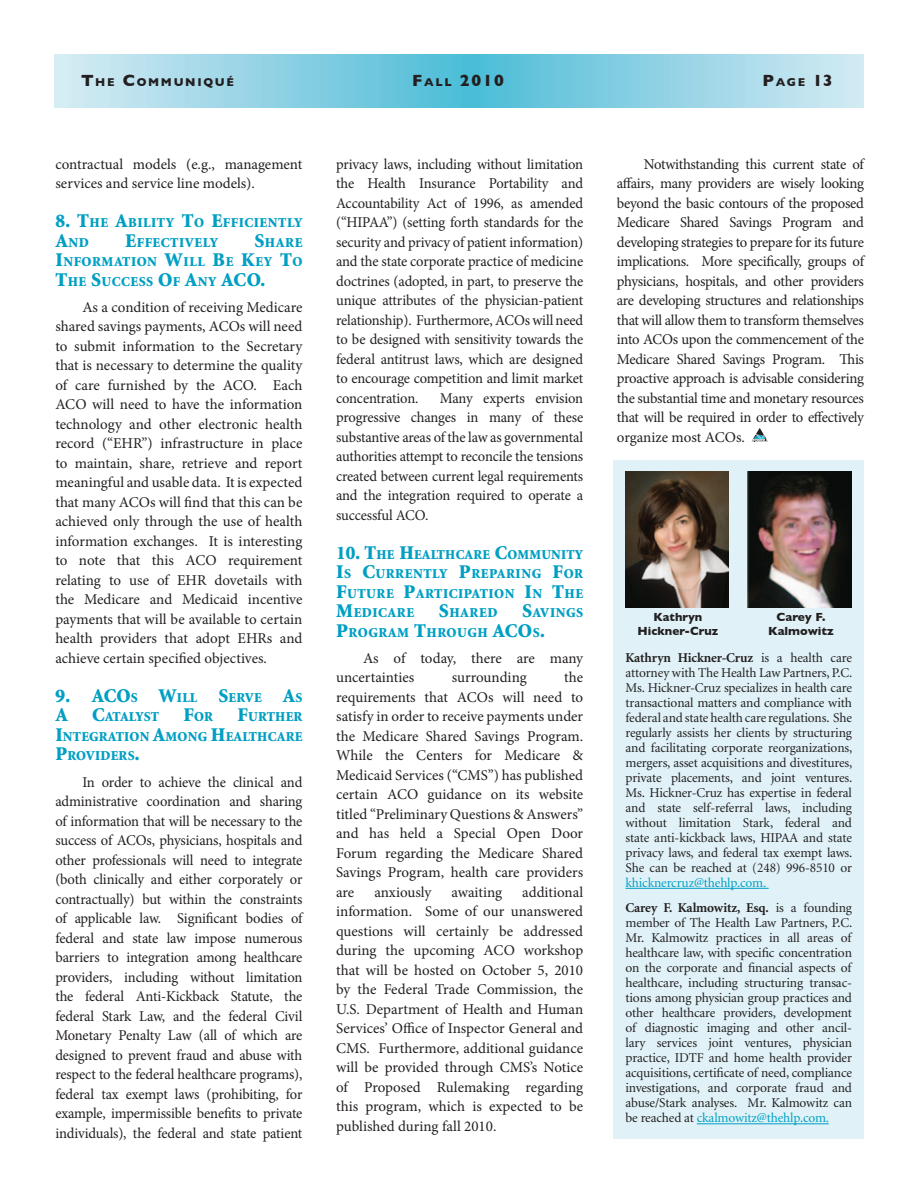
<style>
.page{position:relative;width:918px;height:1188px;background:#fff}
.page>*{position:absolute;margin:0;border:0;box-sizing:border-box;transform-origin:0 0}
.t1{font:700 16.5px "Gill Sans";letter-spacing:.1em;color:#231f20}
.Plain_Text{font:15px/19.5px "Minion Pro";letter-spacing:-.005em;color:#231f20;text-align:justify}
.Plain_Text-2{font:900 13.65px/19.5px "Minion";letter-spacing:.035em;color:#009fc3}
.Plain_Text-3{font:900 13.65px/19.5px "Minion";letter-spacing:.015em;color:#009fc3}
.hypenate_1_row{font:13.5px/15px "Minion";letter-spacing:-.01em;color:#231f20;text-align:justify}
.t2{font:700 12px "Gill Sans";color:#231f20}
.t3{font:700 11.55px "Gill Sans";letter-spacing:.145em;color:#231f20}
.s1{font-size:16.5px}
.s2{font-size:11.55px}
.s3{font-size:19.5px}
.s4{font-weight:700}
.s5{color:#009fc3}
</style>
<div class="page">
<svg style="left:752px;top:428px;width:16px;height:14px"></svg>
<svg style="left:55px;top:55px;width:808px;height:52px;background:#91d3e5"></svg>
<div style="left:614px;top:460px;width:250px;height:678px;background:#e0f2f7"></div>
<hr style="left:626px;top:888px;width:143px;height:1px;background:#009fc3">
<hr style="left:697px;top:1123px;width:132px;height:1px;background:#009fc3">
<img style="left:748px;top:472px;width:104px;height:135px">
<img style="left:626px;top:472px;width:103px;height:135px">
<p class="t3" style="left:81px;top:75px;width:155px"><span class="s1">T</span>HE <span class="s1">C</span>OMMUNIQUÉ</p>
<p class="t1" style="left:412px;top:70px;width:93px">F<span class="s2">ALL</span> 2010</p>
<p class="t1" style="left:763px;top:70px;width:71px">P<span class="s2">AGE</span> 13</p>
<p class="Plain_Text" style="left:55px;top:154px;width:249px">contractual models (e.g., management services and service line models).</p>
<p class="Plain_Text-2" style="left:55px;top:213px;width:249px"><span class="s3">8. T</span>HE <span class="s3">A</span>BILITY <span class="s3">T</span>O <span class="s3">E</span>FFICIENTLY<br><span class="s3">A</span>ND</p>
<p class="Plain_Text-2" style="left:55px;top:233px;width:249px;text-align:justify;text-indent:199px"><span class="s3">S</span>HARE <span class="s3">I</span>NFORMATION <span class="s3">W</span>ILL <span class="s3">B</span>E <span class="s3">K</span>EY <span class="s3">T</span>O <span class="s3">T</span>HE <span class="s3">S</span>UCCESS <span class="s3">O</span>F <span class="s3">A</span>NY <span class="s3">ACO.</span></p>
<p class="Plain_Text" style="left:55px;top:297px;width:249px;text-indent:27px">As a condition of receiving Medicare shared savings payments, ACOs will need to submit information to the Secretary that is necessary to determine the quality of care furnished by the ACO. Each ACO will need to have the information technology and other electronic health record (“EHR”) infrastructure in place to maintain, share, retrieve and report meaningful and usable data. It is expected that many ACOs will find that this can be achieved only through the use of health information exchanges. It is interesting to note that this ACO requirement relating to use of EHR dovetails with the Medicare and Medicaid incentive payments that will be available to certain health providers that adopt EHRs and achieve certain specified objectives.</p>
<p class="Plain_Text-3" style="left:55px;top:688px;width:249px"><span class="s3">9. ACO</span>S <span class="s3">W</span>ILL <span class="s3">S</span>ERVE <span class="s3">A</span>S<br><span class="s3">A C</span>ATALYST</p>
<p class="Plain_Text-2" style="left:125px;top:233px;width:94px"><span class="s3">E</span>FFECTIVELY</p>
<p class="Plain_Text-3" style="left:55px;top:708px;width:249px;text-indent:128px"><span class="s3">F</span>OR <span class="s3">F</span>URTHER<br><span class="s3">I</span>NTEGRATION <span class="s3">A</span>MONG <span class="s3">H</span>EALTHC</p>
<p class="Plain_Text-2" style="left:277px;top:727px;width:27px">ARE</p>
<p class="Plain_Text-2" style="left:55px;top:747px;width:86px"><span class="s3">P</span>ROVIDERS<span class="s3">.</span></p>
<p class="Plain_Text" style="left:55px;top:772px;width:249px;text-indent:27px">In order to achieve the clinical and administrative coordination and sharing of information that will be necessary to the success of ACOs, physicians, hospitals and other professionals will need to integrate (both clinically and either corporately or contractually) but within the constraints of applicable law. Significant bodies of federal and state law impose numerous barriers to integration among healthcare providers, including without limitation the federal Anti-Kickback Statute, the federal Stark Law, and the federal Civil Monetary Penalty Law (all of which are designed to prevent fraud and abuse with respect to the federal healthcare programs), federal tax exempt laws (prohibiting, for example, impermissible benefits to private individuals), the federal and state patient</p>
<p class="Plain_Text" style="left:336px;top:154px;width:249px">privacy laws, including without limitation the Health Insurance Portability and Accountability Act of 1996, as amended (“HIPAA”) (setting forth standards for the security and privacy of patient information) and the state corporate practice of medicine doctrines (adopted, in part, to preserve the unique attributes of the physician-patient relationship). Furthermore, ACOs will need to be designed with sensitivity towards the federal antitrust laws, which are designed to encourage competition and limit market concentration.</p>
<p class="Plain_Text" style="left:336px;top:388px;width:249px;text-indent:104px">Many experts envision progressive changes in many of these substantive areas of the law as governmental authorities attempt to reconcile the tensions created between current legal requirements and the integration required to operate a successful ACO.</p>
<p class="Plain_Text-2" style="left:336px;top:545px;width:111px"><span class="s3">10. T</span>HE <span class="s3">H</span>EALTHC</p>
<p class="Plain_Text-2" style="left:336px;top:545px;width:249px;text-align:justify;text-indent:128px">ARE <span class="s3">C</span>OMMUNITY <span class="s3">I</span>S <span class="s3">C</span>URRENTLY <span class="s3">P</span>REPARING <span class="s3">F</span>OR <span class="s3">F</span>UTURE <span class="s3">P</span>ARTICIPATION <span class="s3">I</span>N <span class="s3">T</span>HE <span class="s3">M</span>EDICARE</p>
<p class="Plain_Text-2" style="left:336px;top:603px;width:249px;text-indent:186px"><span class="s3">S</span>AVINGS<br><span class="s3">P</span>ROGRAM <span class="s3">T</span>HROUGH <span class="s3">ACO</span>S<span class="s3">.</span></p>
<p class="Plain_Text" style="left:336px;top:648px;width:249px;text-indent:27px">As of today, there are many uncertainties</p>
<p class="Plain_Text-2" style="left:439px;top:603px;width:59px"><span class="s3">S</span>HARED</p>
<p class="Plain_Text" style="left:336px;top:668px;width:249px;text-indent:228px">the requirements that ACOs will need to satisfy in order to receive payments under the Medicare Shared Savings Program.<br>While the Centers for Medicare &amp; Medicaid Services (“CMS”) has published certain ACO guidance on its website titled “Preliminary Questions &amp; Answers” and has held a Special Open Door Forum regarding the Medicare Shared Savings Program, health care providers are</p>
<p class="Plain_Text" style="left:452px;top:668px;width:77px">surrounding</p>
<p class="Plain_Text" style="left:336px;top:882px;width:249px;text-indent:186px">additional information. Some of our unanswered questions will certainly be addressed during the upcoming ACO workshop that will be hosted on October 5, 2010 by the Federal Trade Commission, the U.S. Department of Health and Human Services’ Office of Inspector General and CMS. Furthermore, additional guidance will be provided through CMS’s Notice of Proposed Rulemaking regarding this program, which is expected to be published during fall 2010.</p>
<p class="Plain_Text" style="left:374px;top:882px;width:59px">anxiously</p>
<p class="Plain_Text" style="left:452px;top:882px;width:52px">awaiting</p>
<p class="Plain_Text" style="left:617px;top:154px;width:249px;text-indent:27px">Notwithstanding this current state of affairs, many providers are wisely looking beyond the basic contours of the proposed Medicare Shared Savings Program and developing strategies to prepare for its future implications. More specifically, groups of physicians, hospitals, and other providers are developing structures and relationships that will allow them to transform themselves into ACOs upon the commencement of the Medicare Shared Savings Program. This proactive approach is advisable considering the substantial time and monetary resources that will be required in order to effectively organize most ACOs.</p>
<p class="t2" style="left:654px;top:610px;width:50px">Kathryn</p>
<p class="t2" style="left:776px;top:610px;width:50px">Carey F.</p>
<p class="t2" style="left:638px;top:623px;width:82px">Hickner-Cruz</p>
<p class="t2" style="left:768px;top:623px;width:67px">Kalmowitz</p>
<p class="hypenate_1_row" style="left:626px;top:651px;width:228px"><span class="s4">Kathryn Hickner-Cruz</span> is a health care attorney with The Health Law Partners, P.C.<br>Ms. Hickner-Cruz specializes in health care transactional matters and compliance with federal and state health care regulations. She regularly assists her clients by structuring and facilitating corporate reorganizations, mergers, asset acquisitions and divestitures, private placements, and joint ventures.<br>Ms. Hickner-Cruz has expertise in federal and state self-referral laws, including without limitation Stark, federal and state anti-kickback laws, HIPAA and state privacy laws, and federal tax exempt laws.<br>She can be reached at (248) 996-8510 or <span class="s5">khicknercruz@thehlp.com.</span></p>
<p class="hypenate_1_row" style="left:626px;top:901px;width:228px"><span class="s4">Carey F. Kalmowitz, Esq.</span> is a founding member of The Health Law Partners, P.C.<br>Mr. Kalmowitz practices in all areas of healthcare law, with specific concentration on the corporate and financial aspects of healthcare, including structuring transac&shy;tions among physician group practices and other healthcare providers, development of diagnostic imaging and other ancil&shy;lary services joint ventures, physician practice, IDTF and home health provider acquisitions, certificate of need, compliance investigations, and corporate fraud and abuse/Stark analyses. Mr. Kalmowitz can be reached at <span class="s5">ckalmowitz@thehlp.com.</span></p>
</div>
